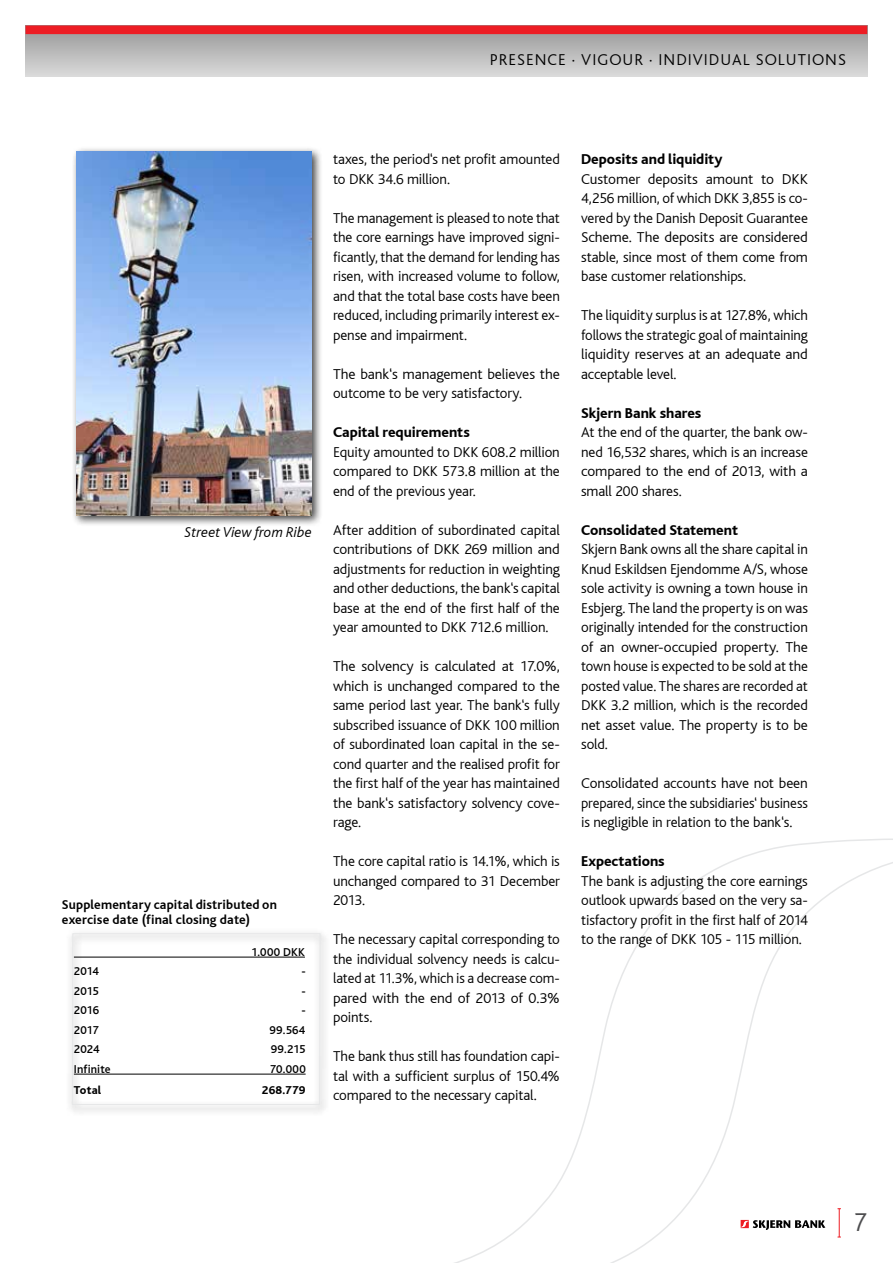
<style>
.page{position:relative;width:893px;height:1263px;background:#fff}
.page>*{position:absolute;margin:0;border:0;box-sizing:border-box;transform-origin:0 0}
.t1{font:300 27px "Bliss";color:#4d4d4f}
.t2{font:300 16.5px "Bliss";letter-spacing:.06em;color:#000}
.t3{font:300 15px/19.5px "Bliss";letter-spacing:-.01em;color:#000;text-align:justify}
.t4{font:800 15px "Bliss";letter-spacing:-.005em;color:#000}
.t5{font:italic 300 15px "Bliss";letter-spacing:.01em;color:#000}
.t6{font:700 13.5px/15px "Bliss";letter-spacing:.01em;color:#000}
.t7{font:500 12px "Bliss";letter-spacing:.01em;color:#000}
.t8{font:800 12px "Bliss";letter-spacing:.015em;color:#000}
</style>
<div class="page">
<svg style="left:454px;top:838px;width:439px;height:425px"></svg>
<svg style="left:26px;top:34px;width:841px;height:43px;background:#bebdbd"></svg>
<div style="left:26px;top:26px;width:841px;height:8px;background:#ed1d24"></div>
<div style="left:66px;top:928px;width:265px;height:188px;background:#f5f5f5"></div>
<svg style="left:72px;top:933px;width:249px;height:172px"></svg>
<hr style="left:74px;top:957px;width:231px;height:1px;background:#000">
<hr style="left:74px;top:1074px;width:232px;height:1px;background:#000">
<div style="left:72px;top:146px;width:251px;height:380px;background:#000;opacity:.75"></div>
<img style="left:77px;top:151px;width:235px;height:364px">
<p class="t2" style="left:490px;top:51px;width:358px">PRESENCE · VIGOUR · INDIVIDUAL SOLUTIONS</p>
<p class="t5" style="left:185px;top:524px;width:129px">Street View from Ribe</p>
<p class="t6" style="left:62px;top:897px;width:217px">Supplementary capital distributed on exercise date (final closing date)</p>
<p class="t7" style="left:251px;top:945px;width:55px">1.000 DKK</p>
<p class="t7" style="left:74px;top:965px;width:27px">2014</p>
<p class="t7" style="left:301px;top:965px;width:6px">-</p>
<p class="t7" style="left:74px;top:984px;width:27px">2015</p>
<p class="t7" style="left:301px;top:984px;width:6px">-</p>
<p class="t7" style="left:74px;top:1004px;width:27px">2016</p>
<p class="t7" style="left:302px;top:1004px;width:6px">-</p>
<p class="t7" style="left:74px;top:1023px;width:26px">2017</p>
<p class="t7" style="left:270px;top:1023px;width:37px">99.564</p>
<p class="t7" style="left:74px;top:1043px;width:27px">2024</p>
<p class="t7" style="left:271px;top:1043px;width:36px">99.215</p>
<p class="t7" style="left:74px;top:1062px;width:38px">Infinite</p>
<p class="t7" style="left:270px;top:1062px;width:37px">70.000</p>
<p class="t8" style="left:74px;top:1083px;width:29px">Total</p>
<p class="t8" style="left:262px;top:1083px;width:45px">268.779</p>
<p class="t3" style="left:333px;top:150px;width:228px">taxes, the period‘s net profit amounted to DKK 34.6 million.</p>
<p class="t3" style="left:333px;top:208px;width:228px">The management is pleased to note that the core earnings have improved signi&shy;ficantly, that the demand for lending has risen, with increased volume to follow, and that the total base costs have been reduced, including primarily interest ex&shy;pense and impairment.</p>
<p class="t3" style="left:333px;top:364px;width:228px">The bank‘s management believes the outcome to be very satisfactory.</p>
<p class="t4" style="left:333px;top:425px;width:138px">Capital requirements</p>
<p class="t3" style="left:333px;top:442px;width:228px">Equity amounted to DKK 608.2 million compared to DKK 573.8 million at the end of the previous year.</p>
<p class="t3" style="left:333px;top:520px;width:228px">After addition of subordinated capital contributions of DKK 269 million and adjustments for reduction in weighting and other deductions, the bank‘s capital base at the end of the first half of the year amounted to DKK 712.6 million.</p>
<p class="t3" style="left:333px;top:657px;width:228px">The solvency is calculated at 17.0%, which is unchanged compared to the same period last year. The bank‘s fully subscribed issuance of DKK 100 million of subordinated loan capital in the se&shy;cond quarter and the realised profit for the first half of the year has maintained the bank‘s satisfactory solvency cove&shy;rage.</p>
<p class="t3" style="left:333px;top:852px;width:228px">The core capital ratio is 14.1%, which is unchanged compared to 31 December 2013.</p>
<p class="t3" style="left:333px;top:930px;width:228px">The necessary capital corresponding to the individual solvency needs is calcu&shy;lated at 11.3%, which is a decrease com&shy;pared with the end of 2013 of 0.3% points.</p>
<p class="t3" style="left:333px;top:1047px;width:228px">The bank thus still has foundation capi&shy;tal with a sufficient surplus of 150.4% compared to the necessary capital.</p>
<p class="t4" style="left:581px;top:152px;width:143px">Deposits and liquidity</p>
<p class="t3" style="left:581px;top:169px;width:228px">Customer deposits amount to DKK 4,256 million, of which DKK 3,855 is co&shy;vered by the Danish Deposit Guarantee Scheme. The deposits are considered stable, since most of them come from base customer relationships.</p>
<p class="t3" style="left:581px;top:306px;width:228px">The liquidity surplus is at 127.8%, which follows the strategic goal of maintaining liquidity reserves at an adequate and acceptable level.</p>
<p class="t4" style="left:581px;top:405px;width:122px">Skjern Bank shares</p>
<p class="t3" style="left:581px;top:423px;width:228px">At the end of the quarter, the bank ow&shy;ned 16,532 shares, which is an increase compared to the end of 2013, with a small 200 shares.</p>
<p class="t4" style="left:581px;top:522px;width:158px">Consolidated Statement</p>
<p class="t3" style="left:581px;top:540px;width:228px">Skjern Bank owns all the share capital in Knud Eskildsen Ejendomme A/S, whose sole activity is owning a town house in Esbjerg. The land the property is on was originally intended for the construction of an owner-occupied property. The town house is expected to be sold at the posted value. The shares are recorded at DKK 3.2 million, which is the recorded net asset value. The property is to be sold.</p>
<p class="t3" style="left:581px;top:774px;width:228px">Consolidated accounts have not been prepared, since the subsidiaries‘ business is negligible in relation to the bank‘s.</p>
<p class="t4" style="left:581px;top:854px;width:85px">Expectations</p>
<p class="t3" style="left:581px;top:871px;width:228px">The bank is adjusting the core earnings outlook upwards based on the very sa&shy;tisfactory profit in the first half of 2014 to the range of DKK 105 - 115 million.</p>
<h1 class="t1" style="left:853px;top:1208px;width:15px">7</h1>
</div>
